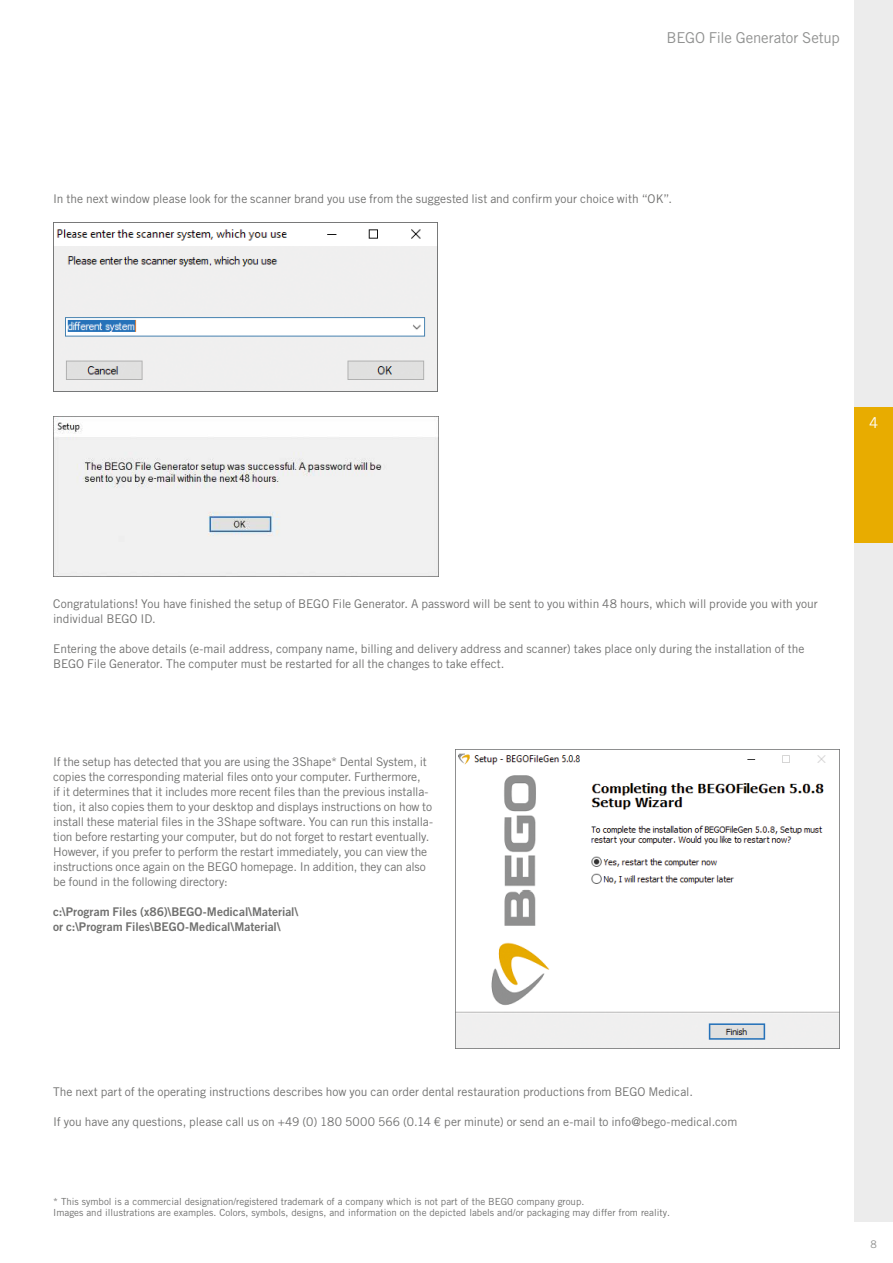
<style>
.page{position:relative;width:893px;height:1263px;background:#fff}
.page>*{position:absolute;margin:0;border:0;box-sizing:border-box;transform-origin:0 0}
.t1{font:15px "Trade Gothic LT Pro";letter-spacing:-.01em;color:#919291}
.t2{font:15px "Trade Gothic LT Pro";color:#fff}
.t3{font:12px/15px "Trade Gothic LT Pro";letter-spacing:-.005em;color:#717170}
.t4{font:12px/15px "Trade Gothic LT Pro Bd 2";color:#717170}
.t5{font:10.5px "Trade Gothic LT Pro";color:#919291}
.t6{font:9.75px/11.7px "Trade Gothic LT Pro";color:#717170}
</style>
<div class="page">
<div style="left:855px;top:0;width:38px;height:1221px;background:#ececec"></div>
<div style="left:855px;top:407px;width:38px;height:136px;background:#e8ac00"></div>
<img style="left:54px;top:222px;width:383px;height:170px">
<img style="left:53px;top:417px;width:385px;height:159px">
<img style="left:455px;top:750px;width:385px;height:298px">
<p class="t1" style="left:667px;top:28px;width:175px">BEGO File Generator Setup</p>
<p class="t3" style="left:53px;top:191px;width:621px">In the next window please look for the scanner brand you use from the suggested list and confirm your choice with “OK”.</p>
<p class="t2" style="left:869px;top:413px;width:11px">4</p>
<p class="t3" style="left:53px;top:596px;width:766px">Congratulations! You have finished the setup of BEGO File Generator. A password will be sent to you within 48 hours, which will provide you with your individual BEGO ID.</p>
<p class="t3" style="left:53px;top:641px;width:753px">Entering the above details (e-mail address, company name, billing and delivery address and scanner) takes place only during the installation of the<br>BEGO File Generator. The computer must be restarted for all the changes to take effect.</p>
<p class="t3" style="left:53px;top:754px;width:381px">If the setup has detected that you are using the 3Shape* Dental System, it copies the corresponding material files onto your computer. Furthermore,<br>if it determines that it includes more recent files than the previous installa&shy;tion, it also copies them to your desktop and displays instructions on how to install these material files in the 3Shape software. You can run this installa&shy;tion before restarting your computer, but do not forget to restart eventually.<br>However, if you prefer to perform the restart immediately, you can view the instructions once again on the BEGO homepage. In addition, they can also be found in the following directory:</p>
<p class="t4" style="left:53px;top:904px;width:247px">c:\Program Files (x86)\BEGO-Medical\Material\ or c:\Program Files\BEGO-Medical\Material\</p>
<p class="t3" style="left:53px;top:1084px;width:641px">The next part of the operating instructions describes how you can order dental restauration productions from BEGO Medical.</p>
<p class="t3" style="left:53px;top:1114px;width:686px">If you have any questions, please call us on +49 (0) 180 5000 566 (0.14 € per minute) or send an e-mail to info@bego-medical.com</p>
<p class="t6" style="left:53px;top:1195px;width:618px">* This symbol is a commercial designation/registered trademark of a company which is not part of the BEGO company group.<br>Images and illustrations are examples. Colors, symbols, designs, and information on the depicted labels and/or packaging may differ from reality.</p>
<p class="t5" style="left:871px;top:1237px;width:8px">8</p>
</div>
